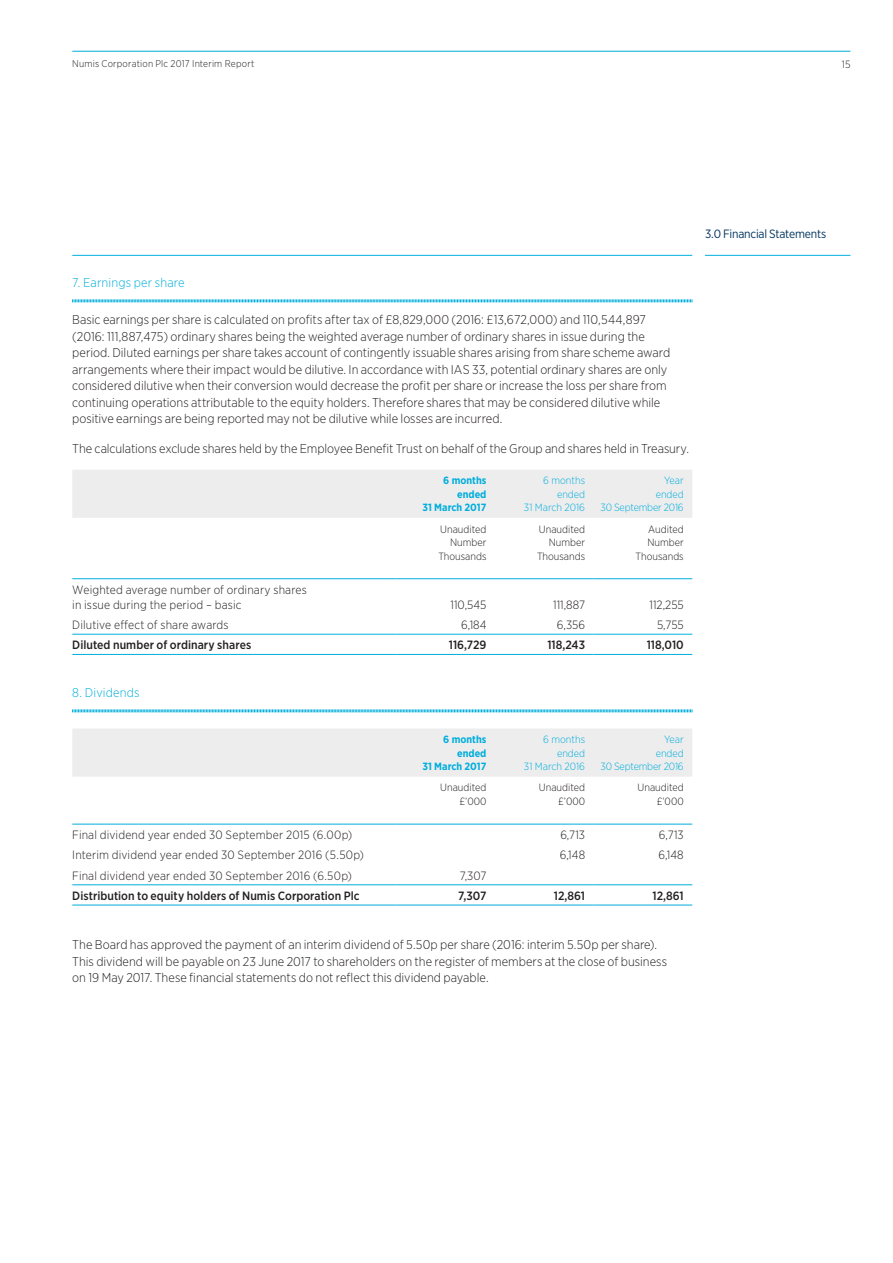
<style>
.page{position:relative;width:893px;height:1263px;background:#fff}
.page>*{position:absolute;margin:0;border:0;box-sizing:border-box;transform-origin:0 0}
.Body_text{font:300 12.75px/16.5px "Gotham Narrow";color:#231f20}
.Heading_1{font:300 12.75px "Gotham Narrow";letter-spacing:.01em;color:#00aedc}
.Table_text{font:300 12px/15px "Gotham Narrow";letter-spacing:.015em;color:#231f20}
.Table_text_Medium{font:500 12px "Gotham Narrow";letter-spacing:.005em;color:#231f20}
.Table_figures{font:300 12px "Gotham Narrow";color:#231f20}
.Table_figures_Medium{font:500 12px "Gotham Narrow";color:#231f20}
.t1{font:12px "Gotham Narrow";letter-spacing:-.015em;color:#00345e}
.Table_head_Black{font:300 10.5px/13.5px "Gotham Narrow";color:#231f20;text-align:right}
.Table_head_Blue_312{font:300 10.5px "Gotham Narrow";color:#00aedc}
.Table_head_Bold_Blue{font:700 10.5px "Gotham Narrow";color:#00aedc}
.Table_head_Blue_312-2{font:300 10.5px "Gotham Narrow";letter-spacing:-.02em;color:#00aedc}
.t2{font:300 9.75px "Gotham Narrow";letter-spacing:.02em;color:#231f20}
</style>
<div class="page">
<hr style="left:72px;top:51px;width:778px;height:1px;background:#00aedc">
<hr style="left:72px;top:255px;width:620px;height:1px;background:#00aedc">
<hr style="left:705px;top:255px;width:145px;height:1px;background:#00aedc">
<svg style="left:72px;top:299px;width:621px;height:4px;background:#7fd6ed"></svg>
<div style="left:72px;top:470px;width:620px;height:48px;background:#eeedee"></div>
<hr style="left:72px;top:654px;width:324px;height:1px;background:#00aedc">
<hr style="left:396px;top:654px;width:99px;height:1px;background:#00aedc">
<hr style="left:495px;top:654px;width:99px;height:1px;background:#00aedc">
<hr style="left:594px;top:654px;width:98px;height:1px;background:#00aedc">
<hr style="left:72px;top:634px;width:324px;height:1px;background:#00aedc">
<hr style="left:396px;top:634px;width:99px;height:1px;background:#00aedc">
<hr style="left:495px;top:634px;width:99px;height:1px;background:#00aedc">
<hr style="left:594px;top:634px;width:98px;height:1px;background:#00aedc">
<hr style="left:72px;top:578px;width:324px;height:1px;background:#00aedc">
<hr style="left:396px;top:578px;width:99px;height:1px;background:#00aedc">
<hr style="left:495px;top:578px;width:99px;height:1px;background:#00aedc">
<hr style="left:594px;top:578px;width:98px;height:1px;background:#00aedc">
<svg style="left:72px;top:709px;width:621px;height:4px;background:#7fd5ed"></svg>
<div style="left:72px;top:729px;width:620px;height:48px;background:#eeedee"></div>
<hr style="left:72px;top:905px;width:324px;height:1px;background:#00aedc">
<hr style="left:396px;top:905px;width:99px;height:1px;background:#00aedc">
<hr style="left:495px;top:905px;width:99px;height:1px;background:#00aedc">
<hr style="left:594px;top:905px;width:98px;height:1px;background:#00aedc">
<hr style="left:72px;top:884px;width:324px;height:1px;background:#00aedc">
<hr style="left:396px;top:884px;width:99px;height:1px;background:#00aedc">
<hr style="left:495px;top:884px;width:99px;height:1px;background:#00aedc">
<hr style="left:594px;top:884px;width:98px;height:1px;background:#00aedc">
<hr style="left:72px;top:824px;width:324px;height:1px;background:#00aedc">
<hr style="left:396px;top:824px;width:99px;height:1px;background:#00aedc">
<hr style="left:495px;top:824px;width:99px;height:1px;background:#00aedc">
<hr style="left:594px;top:824px;width:98px;height:1px;background:#00aedc">
<p class="t2" style="left:72px;top:58px;width:184px">Numis Corporation Plc 2017 Interim Report</p>
<p class="Table_head_Black" style="left:842px;top:57px;width:10px">15</p>
<p class="Heading_1" style="left:72px;top:274px;width:114px">7. Earnings per share</p>
<p class="Body_text" style="left:72px;top:311px;width:599px">Basic earnings per share is calculated on profits after tax of £8,829,000 (2016: £13,672,000) and 110,544,897 (2016: 111,887,475) ordinary shares being the weighted average number of ordinary shares in issue during the period. Diluted earnings per share takes account of contingently issuable shares arising from share scheme award arrangements where their impact would be dilutive. In accordance with IAS 33, potential ordinary shares are only considered dilutive when their conversion would decrease the profit per share or increase the loss per share from continuing operations attributable to the equity holders. Therefore shares that may be considered dilutive while positive earnings are being reported may not be dilutive while losses are incurred.</p>
<p class="Body_text" style="left:72px;top:440px;width:618px">The calculations exclude shares held by the Employee Benefit Trust on behalf of the Group and shares held in Treasury.</p>
<p class="Table_head_Bold_Blue" style="left:443px;top:474px;width:45px">6 months</p>
<p class="Table_head_Bold_Blue" style="left:457px;top:487px;width:31px">ended</p>
<p class="Table_head_Bold_Blue" style="left:422px;top:501px;width:66px">31 March 2017</p>
<p class="Table_head_Blue_312" style="left:543px;top:474px;width:43px">6 months</p>
<p class="Table_head_Blue_312" style="left:557px;top:488px;width:30px">ended</p>
<p class="Table_head_Blue_312" style="left:524px;top:501px;width:63px">31 March 2016</p>
<p class="Table_head_Blue_312" style="left:664px;top:474px;width:21px">Year</p>
<p class="Table_head_Blue_312" style="left:656px;top:488px;width:30px">ended</p>
<p class="Table_head_Blue_312-2" style="left:600px;top:501px;width:85px">30 September 2016</p>
<p class="Table_text" style="left:72px;top:582px;width:236px">Weighted average number of ordinary shares in issue during the period – basic</p>
<p class="Table_head_Black" style="left:440px;top:522px;width:48px">Unaudited</p>
<p class="Table_head_Black" style="left:438px;top:535px;width:50px">Number<br>Thousands</p>
<p class="Table_head_Black" style="left:539px;top:522px;width:48px">Unaudited</p>
<p class="Table_head_Black" style="left:537px;top:535px;width:50px">Number<br>Thousands</p>
<p class="Table_head_Black" style="left:648px;top:522px;width:37px">Audited</p>
<p class="Table_head_Black" style="left:636px;top:535px;width:50px">Number<br>Thousands</p>
<p class="Table_figures" style="left:450px;top:597px;width:37px">110,545</p>
<p class="Table_figures" style="left:553px;top:597px;width:33px">111,887</p>
<p class="Table_figures" style="left:649px;top:597px;width:36px">112,255</p>
<p class="Table_text" style="left:72px;top:617px;width:158px">Dilutive effect of share awards</p>
<p class="Table_figures" style="left:461px;top:617px;width:27px">6,184</p>
<p class="Table_figures" style="left:557px;top:617px;width:30px">6,356</p>
<p class="Table_figures" style="left:657px;top:617px;width:28px">5,755</p>
<p class="Table_text_Medium" style="left:72px;top:637px;width:180px">Diluted number of ordinary shares</p>
<p class="Table_figures_Medium" style="left:449px;top:637px;width:39px">116,729</p>
<p class="Table_figures_Medium" style="left:547px;top:637px;width:39px">118,243</p>
<p class="Table_figures_Medium" style="left:647px;top:637px;width:38px">118,010</p>
<p class="Heading_1" style="left:72px;top:684px;width:69px">8. Dividends</p>
<p class="Table_head_Bold_Blue" style="left:443px;top:733px;width:45px">6 months</p>
<p class="Table_head_Bold_Blue" style="left:457px;top:746px;width:31px">ended</p>
<p class="Table_head_Bold_Blue" style="left:422px;top:760px;width:66px">31 March 2017</p>
<p class="Table_head_Blue_312" style="left:543px;top:733px;width:43px">6 months</p>
<p class="Table_head_Blue_312" style="left:557px;top:747px;width:30px">ended</p>
<p class="Table_head_Blue_312" style="left:524px;top:760px;width:63px">31 March 2016</p>
<p class="Table_head_Blue_312" style="left:664px;top:733px;width:21px">Year</p>
<p class="Table_head_Blue_312" style="left:656px;top:747px;width:30px">ended</p>
<p class="Table_head_Blue_312-2" style="left:600px;top:760px;width:85px">30 September 2016</p>
<p class="Table_head_Black" style="left:440px;top:781px;width:48px">Unaudited</p>
<p class="Table_head_Black" style="left:459px;top:794px;width:29px">£’000</p>
<p class="Table_head_Black" style="left:539px;top:781px;width:48px">Unaudited</p>
<p class="Table_head_Black" style="left:558px;top:794px;width:29px">£’000</p>
<p class="Table_head_Black" style="left:638px;top:781px;width:48px">Unaudited</p>
<p class="Table_head_Black" style="left:657px;top:794px;width:29px">£’000</p>
<p class="Table_text" style="left:72px;top:827px;width:282px">Final dividend year ended 30 September 2015 (6.00p)</p>
<p class="Table_figures" style="left:560px;top:827px;width:26px">6,713</p>
<p class="Table_figures" style="left:659px;top:827px;width:26px">6,713</p>
<p class="Table_text" style="left:72px;top:847px;width:293px">Interim dividend year ended 30 September 2016 (5.50p)</p>
<p class="Table_figures" style="left:560px;top:848px;width:27px">6,148</p>
<p class="Table_figures" style="left:658px;top:848px;width:27px">6,148</p>
<p class="Table_text" style="left:72px;top:867px;width:281px">Final dividend year ended 30 September 2016 (6.50p)</p>
<p class="Table_figures" style="left:460px;top:868px;width:28px">7,307</p>
<p class="Table_text_Medium" style="left:72px;top:888px;width:289px">Distribution to equity holders of Numis Corporation Plc</p>
<p class="Table_figures_Medium" style="left:458px;top:888px;width:30px">7,307</p>
<p class="Table_figures_Medium" style="left:554px;top:888px;width:33px">12,861</p>
<p class="Table_figures_Medium" style="left:653px;top:888px;width:33px">12,861</p>
<p class="Body_text" style="left:72px;top:936px;width:596px">The Board has approved the payment of an interim dividend of 5.50p per share (2016: interim 5.50p per share).<br>This dividend will be payable on 23 June 2017 to shareholders on the register of members at the close of business on 19 May 2017. These financial statements do not reflect this dividend payable.</p>
<p class="t1" style="left:705px;top:226px;width:123px">3.0 Financial Statements</p>
</div>
